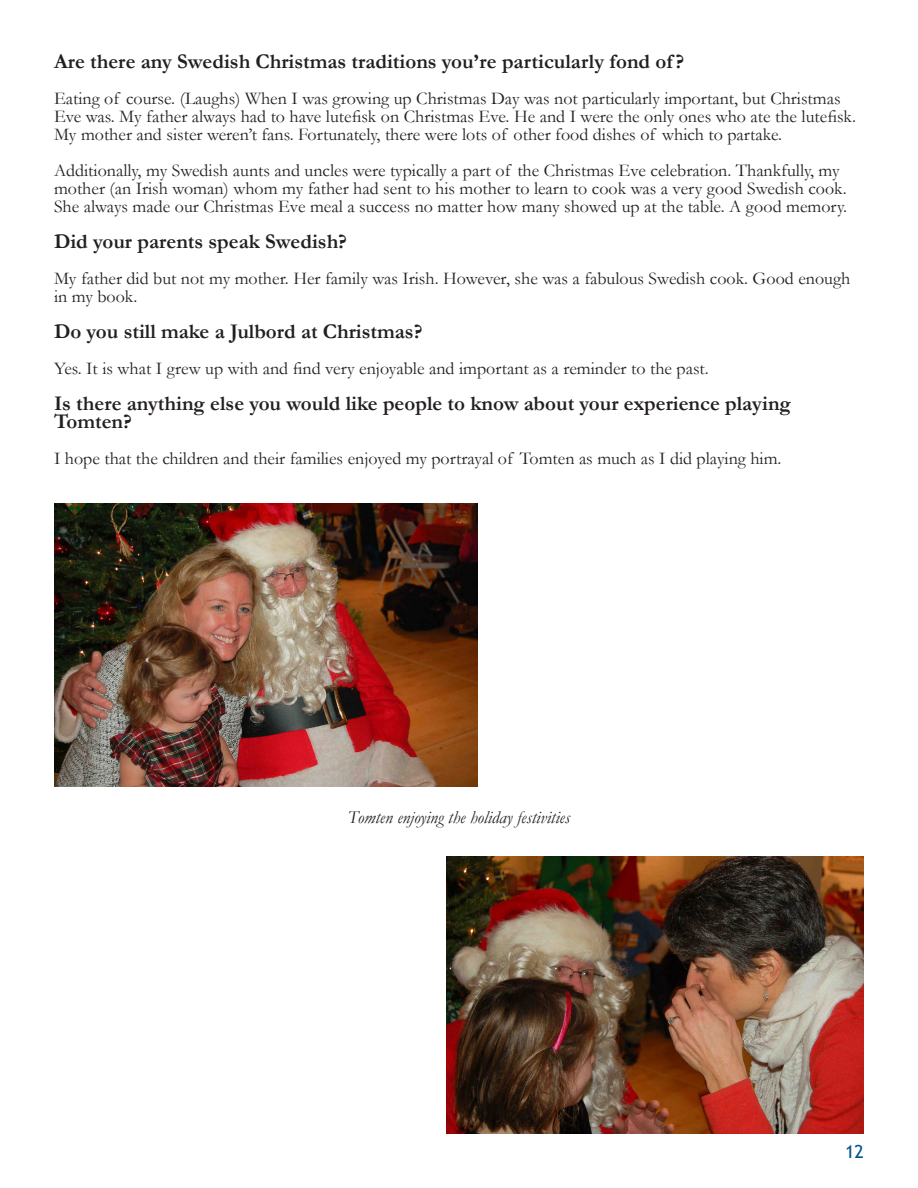
<style>
.page{position:relative;width:918px;height:1188px;background:#fff}
.page>*{position:absolute;margin:0;border:0;box-sizing:border-box;transform-origin:0 0}
.t1{font:700 21px/18px "Garamond";color:#231f20}
.t2{font:18px/18px "Garamond";color:#231f20}
.t3{font:italic 18px "Garamond";color:#231f20}
.t4{font:18px "Trebuchet MS";color:#00558a}
</style>
<div class="page">
<img style="left:54px;top:503px;width:423px;height:283px">
<img style="left:447px;top:856px;width:417px;height:278px">
<p class="t1" style="left:54px;top:52px;width:632px">Are there any Swedish Christmas traditions you’re particularly fond of ?</p>
<p class="t2" style="left:54px;top:89px;width:804px">Eating of course. (Laughs) When I was growing up Christmas Day was not particularly important, but Christmas<br>Eve was. My father always had to have lutefisk on Christmas Eve. He and I were the only ones who ate the lutefisk.<br>My mother and sister weren’t fans. Fortunately, there were lots of other food dishes of which to partake.</p>
<p class="t2" style="left:54px;top:161px;width:795px">Additionally, my Swedish aunts and uncles were typically a part of the Christmas Eve celebration. Thankfully, my mother (an Irish woman) whom my father had sent to his mother to learn to cook was a very good Swedish cook.<br>She always made our Christmas Eve meal a success no matter how many showed up at the table. A good memory.</p>
<p class="t1" style="left:54px;top:232px;width:295px">Did your parents speak Swedish?</p>
<p class="t2" style="left:54px;top:269px;width:798px">My father did but not my mother. Her family was Irish. However, she was a fabulous Swedish cook. Good enough in my book.</p>
<p class="t1" style="left:54px;top:322px;width:370px">Do you still make a Julbord at Christmas?</p>
<p class="t2" style="left:54px;top:359px;width:656px">Yes. It is what I grew up with and find very enjoyable and important as a reminder to the past.</p>
<p class="t1" style="left:54px;top:394px;width:739px">Is there anything else you would like people to know about your experience playing<br>Tomten?</p>
<p class="t2" style="left:54px;top:449px;width:729px">I hope that the children and their families enjoyed my portrayal of Tomten as much as I did playing him.</p>
<p class="t3" style="left:348px;top:805px;width:224px">Tomten enjoying the holiday festivities</p>
<p class="t4" style="left:845px;top:1140px;width:20px">12</p>
</div>
